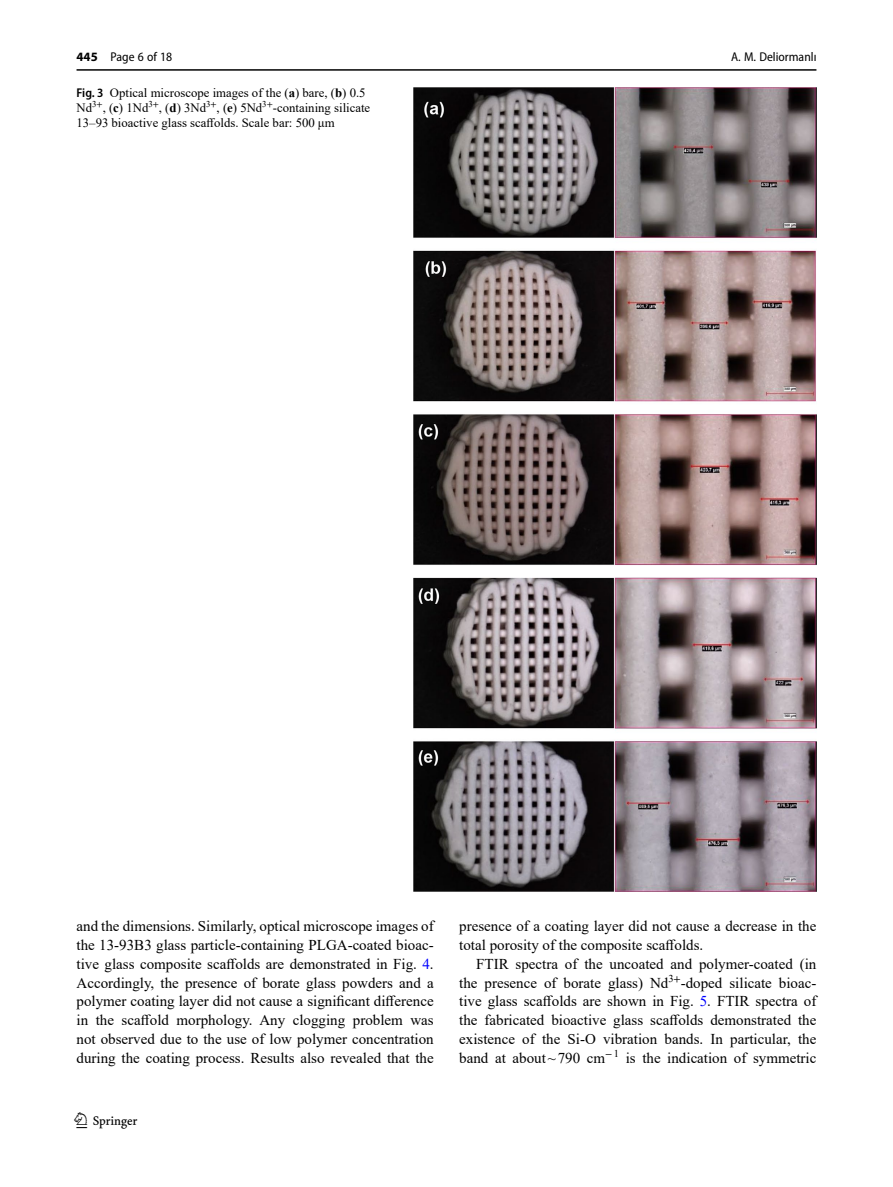
<style>
.page{position:relative;width:893px;height:1187px;background:#fff}
.page>*{position:absolute;margin:0;border:0;box-sizing:border-box;transform-origin:0 0}
.t1{font:22.5px "Springnew";color:#000}
.Body_Text_Indent{font:15px/18.8px "Times New Roman";color:#000;text-align:justify}
.Figure_Caption_Side{font:12.75px/15px "Times New Roman";color:#000}
.t2{font:semi-condensed 12.75px "Myriad Pro";color:#000}
.s1{font-weight:700;font-stretch:normal}
.s2{font-family:"Myriad Pro";font-weight:600;font-stretch:semi-condensed}
.s3{font-weight:700}
.s4{color:#00f}
</style>
<div class="page">
<hr style="left:77px;top:69px;width:739px;height:2px;background:#000">
<img style="left:414px;top:87px;width:402px;height:804px">
<p class="t2" style="left:77px;top:49px;width:97px"><span class="s1">445</span> Page 6 of 18</p>
<p class="Figure_Caption_Side" style="left:77px;top:84px;width:295px"><span class="s2">Fig. 3</span> Optical microscope images of the (<span class="s3">a</span>) bare, (<span class="s3">b</span>) 0.5<br>Nd<sup>3</sup><sup>+</sup>, (<span class="s3">c</span>) 1Nd<sup>3</sup><sup>+</sup>, (<span class="s3">d</span>) 3Nd<sup>3</sup><sup>+</sup>, (<span class="s3">e</span>) 5Nd<sup>3</sup><sup>+</sup>-containing silicate<br>13–93 bioactive glass scaffolds. Scale bar: 500 μm</p>
<p class="t2" style="left:731px;top:49px;width:87px">A. M. Deliormanlı</p>
<p class="Body_Text_Indent" style="left:77px;top:916px;width:359px">and the dimensions. Similarly, optical microscope images of the 13-93B3 glass particle-containing PLGA-coated bioac&shy;tive glass composite scaffolds are demonstrated in Fig. <span class="s4">4</span>.<br>Accordingly, the presence of borate glass powders and a polymer coating layer did not cause a significant difference in the scaffold morphology. Any clogging problem was not observed due to the use of low polymer concentration during the coating process. Results also revealed that the</p>
<h1 class="t1" style="left:77px;top:1107px;width:63px">1 3</h1>
<p class="Body_Text_Indent" style="left:459px;top:916px;width:359px">presence of a coating layer did not cause a decrease in the total porosity of the composite scaffolds.</p>
<p class="Body_Text_Indent" style="left:459px;top:953px;width:359px;text-indent:17px">FTIR spectra of the uncoated and polymer-coated (in the presence of borate glass) Nd<sup>3</sup><sup>+</sup>-doped silicate bioac&shy;tive glass scaffolds are shown in Fig. <span class="s4">5</span>. FTIR spectra of the fabricated bioactive glass scaffolds demonstrated the existence of the Si-O vibration bands. In particular, the band at about~790 cm<sup>−</sup><sup>1</sup> is the indication of symmetric</p>
</div>
